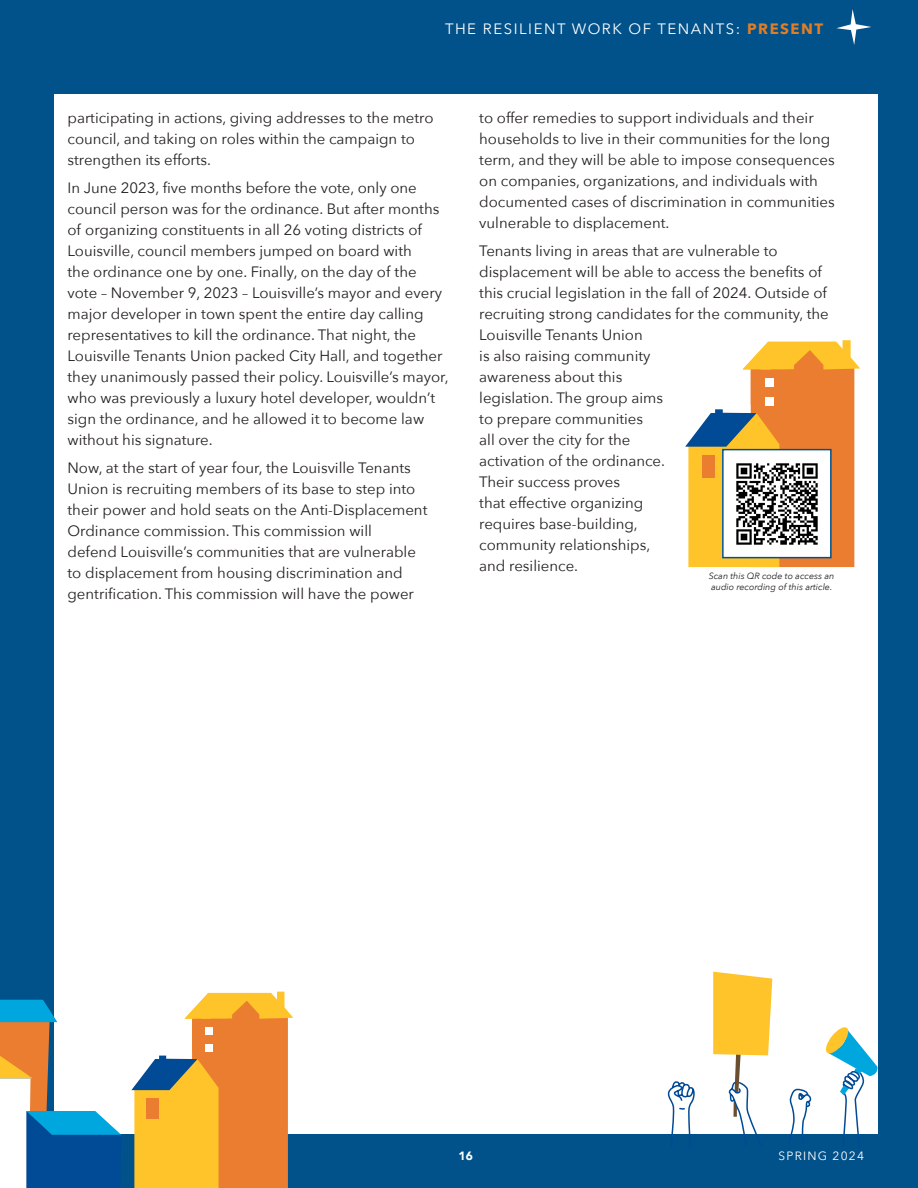
<style>
.page{position:relative;width:918px;height:1188px;background:#01518a}
.page>*{position:absolute;margin:0;border:0;box-sizing:border-box;transform-origin:0 0}
.Normal_-_black{font:15px/21px "Avenir Next";color:#231f20}
.t1{font:15px "Avenir Next";letter-spacing:.1em;color:#fff}
.t2{font:12px "Avenir Next";letter-spacing:.1em;color:#fff}
.t3{font:900 12px "Avenir";color:#fff}
.t4{font:italic 9px/10.8px "Avenir Next";color:#231f20}
.s1{font-weight:700;color:#e17e25}
</style>
<div class="page">
<div style="left:54px;top:94px;width:824px;height:1040px;background:#fff"></div>
<svg style="left:667px;top:972px;width:211px;height:175px"></svg>
<svg style="left:131px;top:992px;width:162px;height:196px"></svg>
<svg style="left:0;top:1000px;width:121px;height:188px"></svg>
<svg style="left:836px;top:9px;width:35px;height:36px"></svg>
<svg style="left:685px;top:340px;width:175px;height:227px"></svg>
<img style="left:725px;top:452px;width:104px;height:103px">
<div style="left:722px;top:449px;width:110px;height:109px;border:2px solid #01518a"></div>
<p class="t1" style="left:445px;top:17px;width:380px">THE RESILIENT WORK OF TENANTS: <span class="s1">PRESENT</span></p>
<p class="Normal_-_black" style="left:68px;top:107px;width:368px">participating in actions, giving addresses to the metro council, and taking on roles within the campaign to strengthen its efforts.</p>
<p class="Normal_-_black" style="left:68px;top:176px;width:383px">In June 2023, five months before the vote, only one council person was for the ordinance. But after months of organizing constituents in all 26 voting districts of Louisville, council members jumped on board with<br>the ordinance one by one. Finally, on the day of the vote – November 9, 2023 – Louisville’s mayor and every major developer in town spent the entire day calling representatives to kill the ordinance. That night, the Louisville Tenants Union packed City Hall, and together they unanimously passed their policy. Louisville’s mayor, who was previously a luxury hotel developer, wouldn’t sign the ordinance, and he allowed it to become law without his signature.</p>
<p class="Normal_-_black" style="left:68px;top:456px;width:361px">Now, at the start of year four, the Louisville Tenants Union is recruiting members of its base to step into their power and hold seats on the Anti-Displacement Ordinance commission. This commission will<br>defend Louisville’s communities that are vulnerable to displacement from housing discrimination and gentrification. This commission will have the power</p>
<p class="Normal_-_black" style="left:479px;top:107px;width:357px">to offer remedies to support individuals and their households to live in their communities for the long term, and they will be able to impose consequences on companies, organizations, and individuals with documented cases of discrimination in communities vulnerable to displacement.</p>
<p class="Normal_-_black" style="left:479px;top:239px;width:351px">Tenants living in areas that are vulnerable to displacement will be able to access the benefits of this crucial legislation in the fall of 2024. Outside of recruiting strong candidates for the community, the<br>Louisville Tenants Union<br>is also raising community<br>awareness about this<br>legislation. The group aims<br>to prepare communities<br>all over the city for the<br>activation of the ordinance.<br>Their success proves<br>that effective organizing<br>requires base-building,<br>community relationships,<br>and resilience.</p>
<p class="t4" style="left:709px;top:570px;width:127px">Scan this QR code to access an audio recording of this article.</p>
<p class="t3" style="left:459px;top:1145px;width:16px">16</p>
<p class="t2" style="left:779px;top:1145px;width:87px">SPRING 2024</p>
</div>
